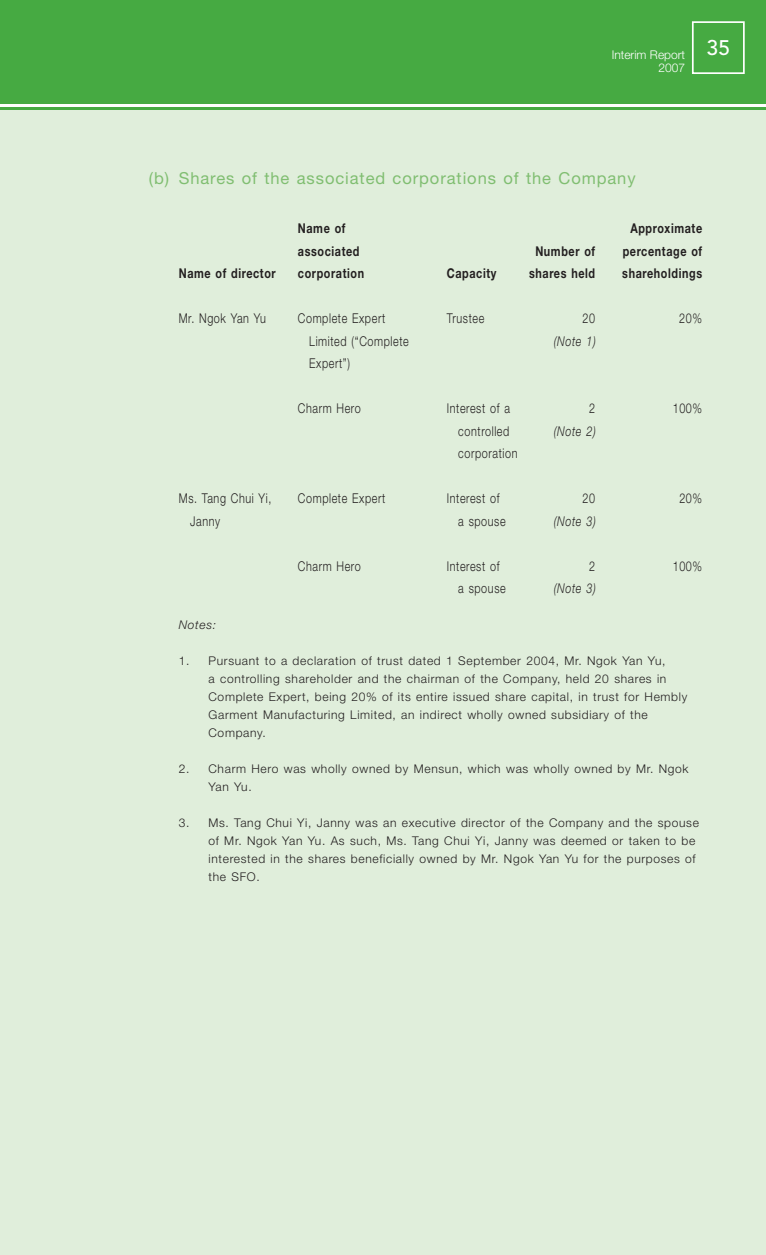
<style>
.page{position:relative;width:766px;height:1255px;background:#fff}
.page>*{position:absolute;margin:0;border:0;box-sizing:border-box;transform-origin:0 0}
.t1{font:16.5px "Helvetica Neue LT Std";letter-spacing:.055em;color:#80be71}
.t2{font:300 13.5px "Helvetica Neue LT Std";letter-spacing:.055em;color:#231f20;scale:.8 1}
.t3{font:700 13.5px "Helvetica Neue LT Std";letter-spacing:.055em;color:#231f20;scale:.8 1}
.t4{font:italic 300 13.5px "Helvetica Neue LT Std";letter-spacing:.055em;color:#231f20;scale:.8 1}
.t5{font:300 12px/18px "Helvetica Neue LT Std";letter-spacing:.055em;color:#231f20}
.t6{font:300 12px/13.5px "Helvetica Neue LT Std";color:#fff;text-align:center}
.t7{font:italic 300 12px "Helvetica Neue LT Std";letter-spacing:.055em;color:#231f20}
</style>
<div class="page">
<div style="left:0;top:106px;width:765px;height:1148px;background:#e0eedb"></div>
<div style="left:0;top:0;width:765px;height:109px;background:#46aa42"></div>
<div style="left:691px;top:21px;width:53px;height:53px;border:2px solid #fff"></div>
<hr style="left:0;top:104px;width:765px;height:2px;background:#fff">
<p class="t6" style="left:611px;top:48px;width:120px">Interim Report <sup>35<br></sup>2007</p>
<p class="t1" style="left:149px;top:168px;width:488px">(b) Shares of the associated corporations of the Company</p>
<p class="t3" style="left:298px;top:220px;width:61px">Name of</p>
<p class="t3" style="left:630px;top:220px;width:91px">Approximate</p>
<p class="t3" style="left:298px;top:242px;width:79px">associated</p>
<p class="t3" style="left:535px;top:242px;width:76px">Number of</p>
<p class="t3" style="left:622px;top:242px;width:101px">percentage of</p>
<p class="t3" style="left:179px;top:265px;width:123px">Name of director</p>
<p class="t3" style="left:298px;top:265px;width:84px">corporation</p>
<p class="t3" style="left:446px;top:265px;width:64px">Capacity</p>
<p class="t3" style="left:529px;top:265px;width:84px">shares held</p>
<p class="t3" style="left:622px;top:265px;width:101px">shareholdings</p>
<p class="t2" style="left:179px;top:310px;width:111px">Mr. Ngok Yan Yu</p>
<p class="t2" style="left:298px;top:310px;width:111px">Complete Expert</p>
<p class="t2" style="left:446px;top:310px;width:48px">Trustee</p>
<p class="t2" style="left:582px;top:310px;width:17px">20</p>
<p class="t2" style="left:679px;top:310px;width:30px">20%</p>
<p class="t2" style="left:309px;top:332px;width:126px">Limited (“Complete</p>
<p class="t4" style="left:553px;top:333px;width:54px">(Note 1)</p>
<p class="t2" style="left:309px;top:355px;width:53px">Expert”)</p>
<p class="t2" style="left:298px;top:400px;width:80px">Charm Hero</p>
<p class="t2" style="left:446px;top:400px;width:80px">Interest of a</p>
<p class="t2" style="left:589px;top:400px;width:9px">2</p>
<p class="t2" style="left:672px;top:400px;width:38px">100%</p>
<p class="t2" style="left:458px;top:422px;width:65px">controlled</p>
<p class="t4" style="left:553px;top:423px;width:54px">(Note 2)</p>
<p class="t2" style="left:458px;top:445px;width:76px">corporation</p>
<p class="t2" style="left:179px;top:490px;width:117px">Ms. Tang Chui Yi,</p>
<p class="t2" style="left:298px;top:490px;width:111px">Complete Expert</p>
<p class="t2" style="left:446px;top:490px;width:67px">Interest of</p>
<p class="t2" style="left:582px;top:490px;width:17px">20</p>
<p class="t2" style="left:679px;top:490px;width:30px">20%</p>
<p class="t2" style="left:190px;top:512px;width:39px">Janny</p>
<p class="t2" style="left:458px;top:512px;width:61px">a spouse</p>
<p class="t4" style="left:553px;top:513px;width:54px">(Note 3)</p>
<p class="t2" style="left:298px;top:557px;width:80px">Charm Hero</p>
<p class="t2" style="left:446px;top:557px;width:67px">Interest of</p>
<p class="t2" style="left:589px;top:557px;width:9px">2</p>
<p class="t2" style="left:672px;top:557px;width:38px">100%</p>
<p class="t2" style="left:458px;top:580px;width:61px">a spouse</p>
<p class="t4" style="left:553px;top:580px;width:54px">(Note 3)</p>
<p class="t7" style="left:179px;top:618px;width:39px">Notes:</p>
<p class="t5" style="left:208px;top:652px;width:480px;text-indent:-30px">1. Pursuant to a declaration of trust dated 1 September 2004, Mr. Ngok Yan Yu,<br>a controlling shareholder and the chairman of the Company, held 20 shares in Complete Expert, being 20% of its entire issued share capital, in trust for Hembly Garment Manufacturing Limited, an indirect wholly owned subsidiary of the Company.</p>
<p class="t5" style="left:208px;top:760px;width:481px;text-indent:-30px">2. Charm Hero was wholly owned by Mensun, which was wholly owned by Mr. Ngok<br>Yan Yu.</p>
<p class="t5" style="left:208px;top:814px;width:492px;text-indent:-30px">3. Ms. Tang Chui Yi, Janny was an executive director of the Company and the spouse of Mr. Ngok Yan Yu. As such, Ms. Tang Chui Yi, Janny was deemed or taken to be interested in the shares beneficially owned by Mr. Ngok Yan Yu for the purposes of the SFO.</p>
</div>
